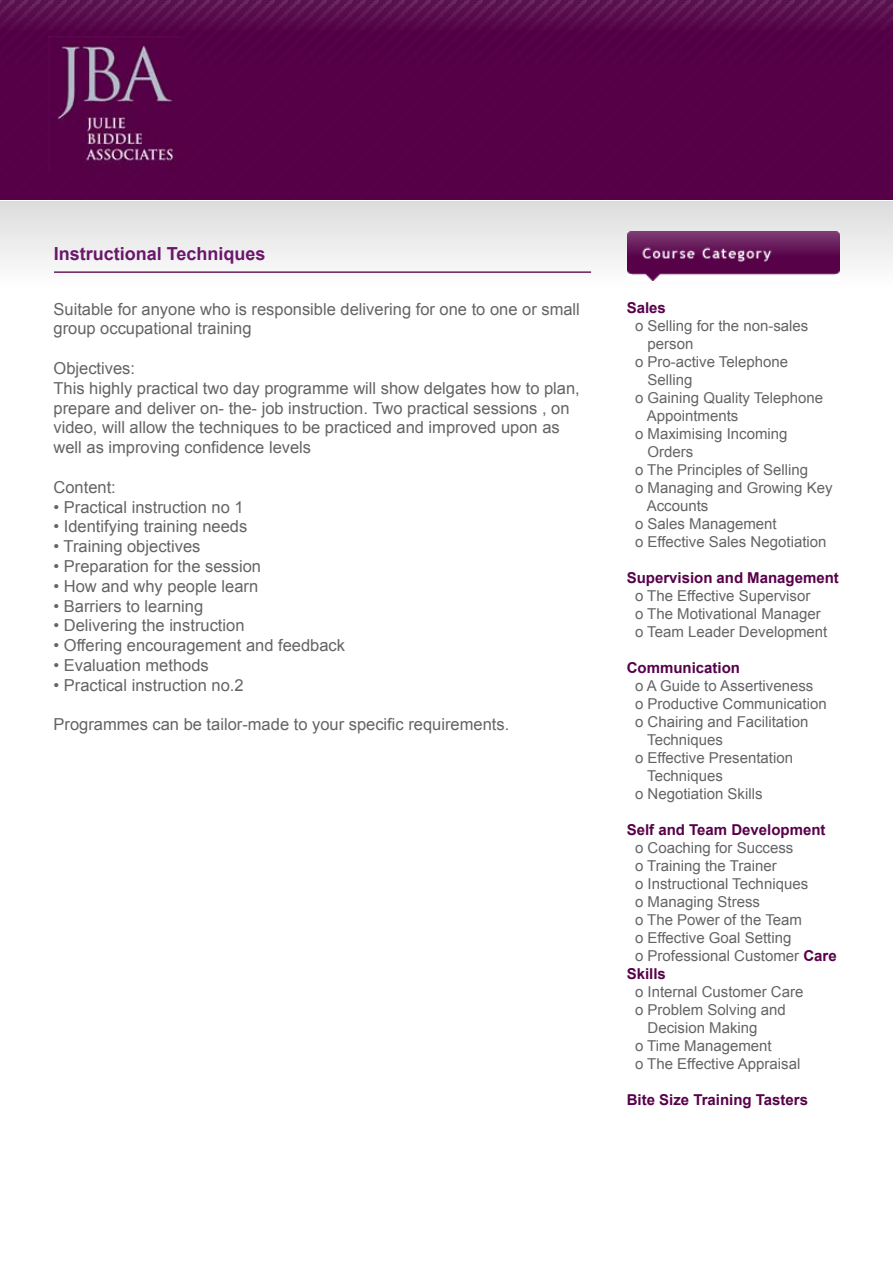
<style>
.page{position:relative;width:893px;height:1263px;background:#fff}
.page>*{position:absolute;margin:0;border:0;box-sizing:border-box;transform-origin:0 0}
.t1{font:700 18px "Arial";color:#69176b}
.t2{font:16.5px/19.8px "Arial";color:#636466}
.t3{font:15px/18px "Arial";color:#636466}
.t4{font:700 15px "Arial";color:#570149}
.s1{font-weight:700;color:#570149}
</style>
<div class="page">
<div style="left:0;top:201px;width:893px;height:199px;background:linear-gradient(to bottom,#e7e7e7,#fff)"></div>
<svg style="left:0;top:0;width:893px;height:200px;background:#560249"></svg>
<img style="left:48px;top:36px;width:135px;height:135px">
<img style="left:627px;top:231px;width:212px;height:50px">
<hr style="left:54px;top:271px;width:537px;height:2px;background:#6a1f5e">
<p class="t1" style="left:54px;top:241px;width:213px">Instructional Techniques</p>
<p class="t2" style="left:54px;top:299px;width:528px">Suitable for anyone who is responsible delivering for one to one or small group occupational training</p>
<p class="t2" style="left:54px;top:358px;width:528px">Objectives:<br>This highly practical two day programme will show delgates how to plan, prepare and deliver on- the- job instruction. Two practical sessions , on video, will allow the techniques to be practiced and improved upon as well as improving confidence levels</p>
<p class="t2" style="left:54px;top:477px;width:64px">Content:</p>
<p class="t2" style="left:54px;top:497px;width:192px">• Practical instruction no 1</p>
<p class="t2" style="left:54px;top:517px;width:195px">• Identifying training needs</p>
<p class="t2" style="left:54px;top:537px;width:148px">• Training objectives</p>
<p class="t2" style="left:54px;top:556px;width:209px">• Preparation for the session</p>
<p class="t2" style="left:54px;top:576px;width:206px">• How and why people learn</p>
<p class="t2" style="left:54px;top:596px;width:151px">• Barriers to learning</p>
<p class="t2" style="left:54px;top:616px;width:193px">• Delivering the instruction</p>
<p class="t2" style="left:54px;top:636px;width:293px">• Offering encouragement and feedback</p>
<p class="t2" style="left:54px;top:655px;width:157px">• Evaluation methods</p>
<p class="t2" style="left:54px;top:675px;width:192px">• Practical instruction no.2</p>
<p class="t2" style="left:54px;top:715px;width:457px">Programmes can be tailor-made to your specific requirements.</p>
<p class="t4" style="left:627px;top:298px;width:41px">Sales</p>
<p class="t3" style="left:635px;top:317px;width:175px">o Selling for the non-sales</p>
<p class="t3" style="left:647px;top:335px;width:47px">person</p>
<p class="t3" style="left:635px;top:353px;width:155px">o Pro-active Telephone</p>
<p class="t3" style="left:647px;top:371px;width:47px">Selling</p>
<p class="t3" style="left:635px;top:389px;width:190px">o Gaining Quality Telephone</p>
<p class="t3" style="left:647px;top:407px;width:93px">Appointments</p>
<p class="t3" style="left:635px;top:425px;width:154px">o Maximising Incoming</p>
<p class="t3" style="left:647px;top:443px;width:47px">Orders</p>
<p class="t3" style="left:635px;top:461px;width:175px">o The Principles of Selling</p>
<p class="t3" style="left:635px;top:479px;width:199px">o Managing and Growing Key</p>
<p class="t3" style="left:647px;top:497px;width:63px">Accounts</p>
<p class="t3" style="left:635px;top:515px;width:143px">o Sales Management</p>
<p class="t3" style="left:635px;top:533px;width:193px">o Effective Sales Negotiation</p>
<p class="t4" style="left:627px;top:568px;width:214px">Supervision and Management</p>
<p class="t3" style="left:635px;top:587px;width:194px">o The Effective Supervisor<br>o The Motivational Manager o Team Leader Development</p>
<p class="t4" style="left:627px;top:658px;width:115px">Communication</p>
<p class="t3" style="left:635px;top:677px;width:180px">o A Guide to Assertiveness</p>
<p class="t3" style="left:635px;top:695px;width:193px">o Productive Communication</p>
<p class="t3" style="left:635px;top:713px;width:175px">o Chairing and Facilitation</p>
<p class="t3" style="left:647px;top:731px;width:77px">Techniques</p>
<p class="t3" style="left:635px;top:749px;width:160px">o Effective Presentation</p>
<p class="t3" style="left:647px;top:767px;width:77px">Techniques</p>
<p class="t3" style="left:635px;top:785px;width:129px">o Negotiation Skills</p>
<p class="t4" style="left:627px;top:820px;width:200px">Self and Team Development</p>
<p class="t3" style="left:635px;top:839px;width:160px">o Coaching for Success</p>
<p class="t3" style="left:635px;top:857px;width:143px">o Training the Trainer</p>
<p class="t3" style="left:635px;top:875px;width:175px">o Instructional Techniques</p>
<p class="t3" style="left:635px;top:893px;width:127px">o Managing Stress</p>
<p class="t3" style="left:635px;top:911px;width:169px">o The Power of the Team</p>
<p class="t3" style="left:635px;top:929px;width:158px">o Effective Goal Setting</p>
<p class="t3" style="left:635px;top:947px;width:203px">o Professional Customer <span class="s1">Care</span></p>
<p class="t4" style="left:627px;top:964px;width:41px">Skills</p>
<p class="t3" style="left:635px;top:983px;width:170px">o Internal Customer Care</p>
<p class="t3" style="left:635px;top:1001px;width:152px">o Problem Solving and</p>
<p class="t3" style="left:647px;top:1019px;width:112px">Decision Making</p>
<p class="t3" style="left:635px;top:1037px;width:138px">o Time Management</p>
<p class="t3" style="left:635px;top:1055px;width:167px">o The Effective Appraisal</p>
<p class="t4" style="left:627px;top:1090px;width:183px">Bite Size Training Tasters</p>
</div>
